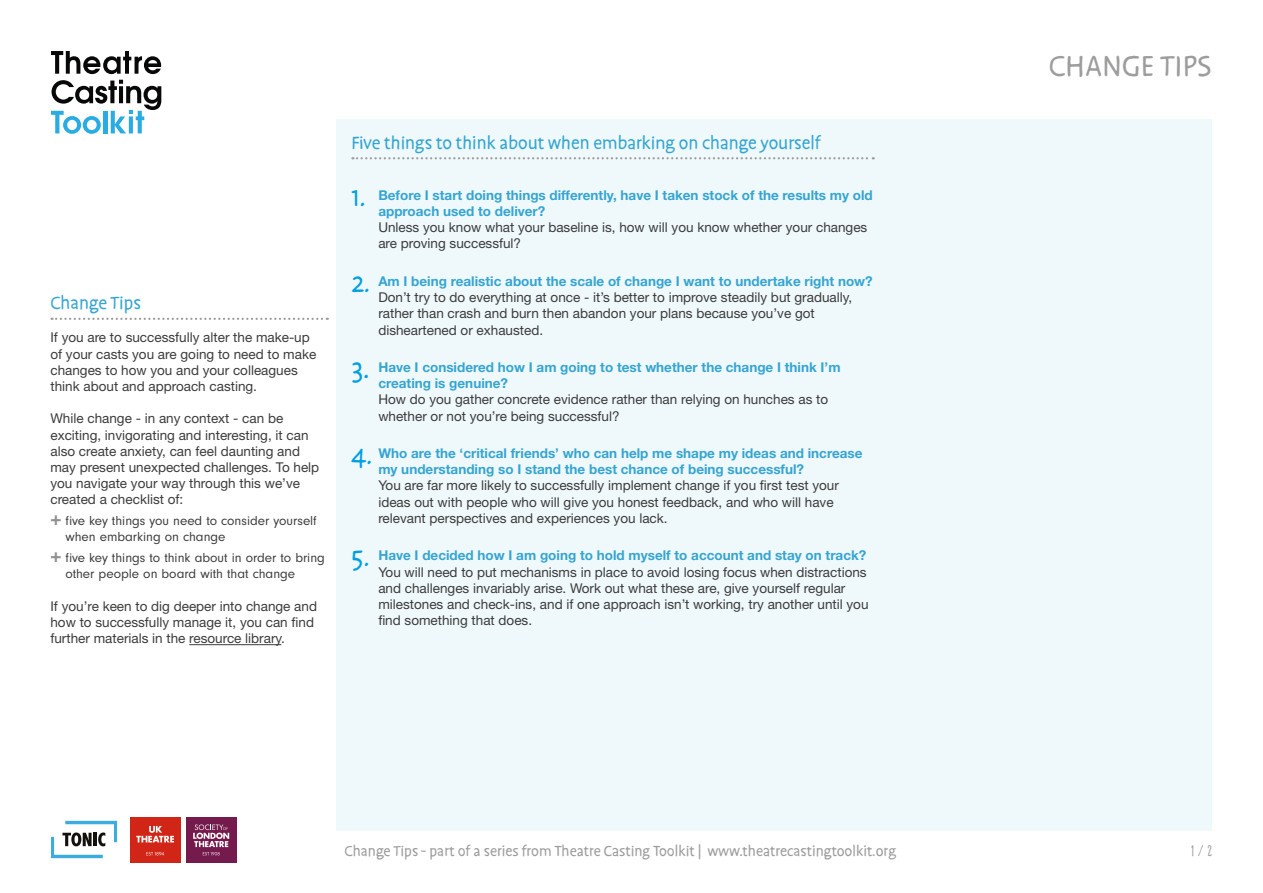
<style>
.page{position:relative;width:1263px;height:893px;background:#fff}
.page>*{position:absolute;margin:0;border:0;box-sizing:border-box;transform-origin:0 0}
.t1{font:33px "Duper Pro";letter-spacing:.01em;color:#9d9d9c}
.t2{font:30px "Duper Pro";color:#009fe3}
.t3{font:20.25px "Duper Pro";color:#35a5d1}
.t4{font:16.5px "Duper Pro";color:#9d9d9c}
.t5{font:16.5px "Goodlife Sans Condensed";color:#9d9d9c}
.t6{font:13.5px/16.2px "Helvetica Neue";color:#3c3c3b}
.t7{font:700 13.5px/16.2px "Helvetica Neue";color:#35a5d1}
.t8{font:13.5px/16.2px "Neuzeit Gro";color:#3c3c3b}
.s1{font-family:"Akzidenz Grotesk BE";font-weight:700;font-size:16.5px;color:#909090}
</style>
<div class="page">
<svg style="left:51px;top:51px;width:110px;height:23px"></svg>
<svg style="left:51px;top:80px;width:110px;height:54px"></svg>
<svg style="left:51px;top:821px;width:66px;height:37px"></svg>
<div style="left:186px;top:816px;width:50px;height:46px;background:#751a4c"></div>
<svg style="left:193px;top:824px;width:36px;height:31px"></svg>
<div style="left:130px;top:816px;width:50px;height:46px;background:#d12617"></div>
<svg style="left:136px;top:826px;width:38px;height:16px"></svg>
<svg style="left:146px;top:852px;width:18px;height:3px"></svg>
<div style="left:336px;top:120px;width:876px;height:711px;background:#eff8fb"></div>
<svg style="left:52px;top:318px;width:276px;height:2px"></svg>
<hr style="left:189px;top:644px;width:92px;height:1px;background:#3c3c3b">
<svg style="left:352px;top:157px;width:522px;height:2px"></svg>
<h3 class="t3" style="left:50px;top:292px;width:92px">Change Tips</h3>
<p class="t6" style="left:50px;top:329px;width:267px">If you are to successfully alter the make-up of your casts you are going to need to make changes to how you and your colleagues think about and approach casting.</p>
<p class="t6" style="left:50px;top:410px;width:270px">While change - in any context - can be exciting, invigorating and interesting, it can also create anxiety, can feel daunting and may present unexpected challenges. To help you navigate your way through this we’ve created a checklist of:</p>
<p class="t8" style="left:65px;top:513px;width:253px;text-indent:-15px"><span class="s1">+</span> five key things you need to consider yourself when embarking on change</p>
<p class="t8" style="left:65px;top:549px;width:261px;text-indent:-15px"><span class="s1">+</span> five key things to think about in order to bring other people on board with that change</p>
<p class="t6" style="left:50px;top:598px;width:268px">If you’re keen to dig deeper into change and how to successfully manage it, you can find further materials in the resource library.</p>
<h3 class="t3" style="left:351px;top:132px;width:471px">Five things to think about when embarking on change yourself</h3>
<h2 class="t2" style="left:351px;top:181px;width:16px">1.</h2>
<p class="t7" style="left:378px;top:187px;width:496px">Before I start doing things differently, have I taken stock of the results my old approach used to deliver?</p>
<p class="t6" style="left:378px;top:219px;width:490px">Unless you know what your baseline is, how will you know whether your changes are proving successful?</p>
<h2 class="t2" style="left:351px;top:267px;width:20px">2.</h2>
<p class="t7" style="left:378px;top:273px;width:496px">Am I being realistic about the scale of change I want to undertake right now?</p>
<p class="t6" style="left:378px;top:289px;width:475px">Don’t try to do everything at once - it’s better to improve steadily but gradually, rather than crash and burn then abandon your plans because you’ve got disheartened or exhausted.</p>
<h2 class="t2" style="left:351px;top:353px;width:20px">3.</h2>
<p class="t7" style="left:378px;top:359px;width:464px">Have I considered how I am going to test whether the change I think I’m creating is genuine?</p>
<p class="t6" style="left:378px;top:391px;width:451px">How do you gather concrete evidence rather than relying on hunches as to whether or not you’re being successful?</p>
<h2 class="t2" style="left:351px;top:439px;width:23px">4.</h2>
<p class="t7" style="left:378px;top:445px;width:486px">Who are the ‘critical friends’ who can help me shape my ideas and increase my understanding so I stand the best chance of being successful?</p>
<p class="t6" style="left:378px;top:477px;width:462px">You are far more likely to successfully implement change if you first test your ideas out with people who will give you honest feedback, and who will have relevant perspectives and experiences you lack.</p>
<h2 class="t2" style="left:351px;top:541px;width:20px">5.</h2>
<p class="t7" style="left:378px;top:547px;width:489px">Have I decided how I am going to hold myself to account and stay on track?</p>
<p class="t6" style="left:378px;top:563px;width:492px">You will need to put mechanisms in place to avoid losing focus when distractions and challenges invariably arise. Work out what these are, give yourself regular milestones and check-ins, and if one approach isn’t working, try another until you find something that does.</p>
<h1 class="t1" style="left:1049px;top:48px;width:164px">CHANGE TIPS</h1>
<p class="t4" style="left:344px;top:842px;width:553px">Change Tips - part of a series from Theatre Casting Toolkit | www.theatrecastingtoolkit.org</p>
<p class="t5" style="left:1191px;top:841px;width:23px">1 / 2</p>
</div>
